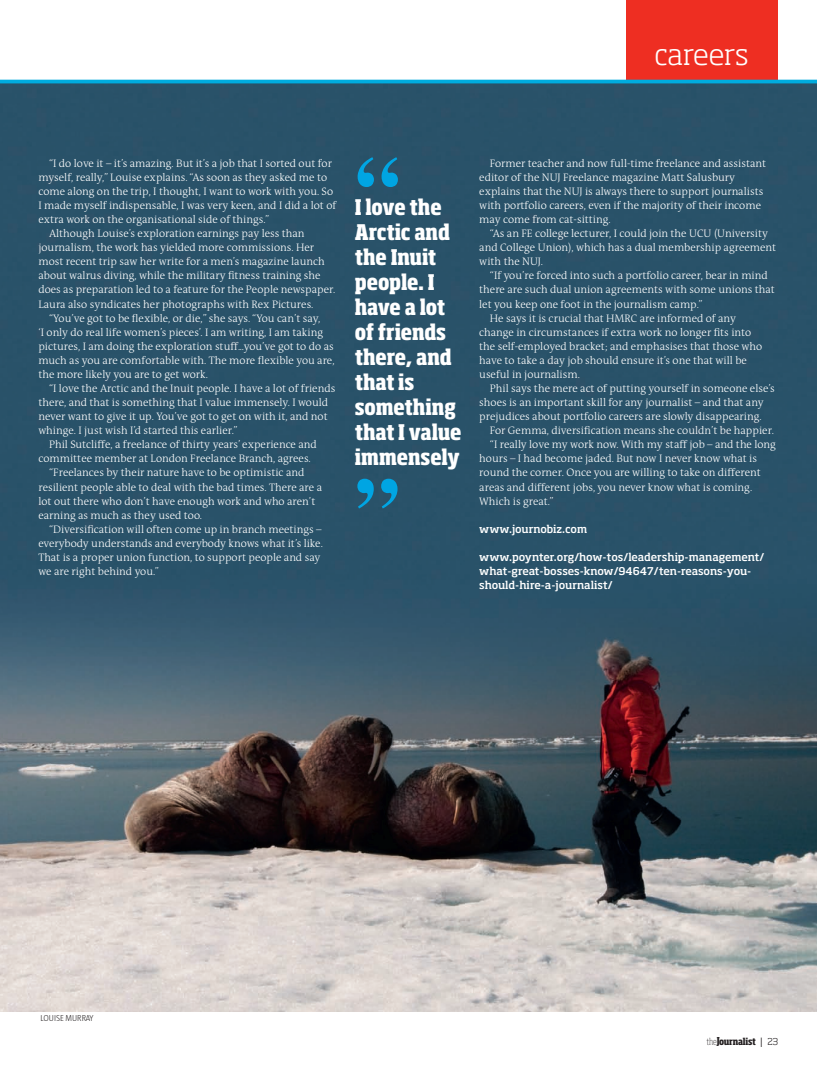
<style>
.page{position:relative;width:817px;height:1065px;background:#fff}
.page>*{position:absolute;margin:0;border:0;box-sizing:border-box;transform-origin:0 0}
.t1{font:700 88.75px "Times";color:#00a5e3}
.t2{font:300 28.75px "Soho Pro";letter-spacing:-.005em;color:#fff}
.t3{font:800 condensed 21.25px/25px "Soho Pro";letter-spacing:-.005em;color:#fff}
.t4{font:300 11px "The Antiqua B3";color:#fff}
.t5{font:500 10.62px/14.1px "Soho Pro";letter-spacing:-.01em;color:#fff}
.t6{font:800 condensed 9.38px "Soho Pro";letter-spacing:-.025em;color:#231f20}
.t7{font:300 8.75px "Taz";color:#231f20}
.s1{font-weight:200}
.s2{font-family:"The Antiqua B6";font-weight:600;font-stretch:normal}
.s3{font-weight:300;font-stretch:normal}
</style>
<div class="page">
<img style="left:0;top:83px;width:816px;height:927px">
<div style="left:625px;top:0;width:152px;height:80px;background:#ee2e22"></div>
<hr style="left:0;top:80px;width:816px;height:3px;background:#00acdf">
<p class="t2" style="left:654px;top:32px;width:96px">careers</p>
<p class="t4" style="left:49px;top:157px;width:284px">“I do love it – it’s amazing. But it’s a job that I sorted out for</p>
<p class="t4" style="left:38px;top:171px;width:290px">myself, really,” Louise explains. “As soon as they asked me to</p>
<p class="t4" style="left:38px;top:185px;width:296px">come along on the trip, I thought, I want to work with you. So</p>
<p class="t4" style="left:38px;top:200px;width:299px">I made myself indispensable, I was very keen, and I did a lot of</p>
<p class="t4" style="left:38px;top:214px;width:232px">extra work on the organisational side of things.”</p>
<p class="t4" style="left:49px;top:228px;width:257px">Although Louise’s exploration earnings pay less than</p>
<p class="t4" style="left:38px;top:242px;width:277px">journalism, the work has yielded more commissions. Her</p>
<p class="t4" style="left:38px;top:256px;width:287px">most recent trip saw her write for a men’s magazine launch</p>
<p class="t4" style="left:38px;top:270px;width:283px">about walrus diving, while the military fitness training she</p>
<p class="t4" style="left:38px;top:284px;width:298px">does as preparation led to a feature for the People newspaper.</p>
<p class="t4" style="left:38px;top:298px;width:276px">Laura also syndicates her photographs with Rex Pictures.</p>
<p class="t4" style="left:49px;top:312px;width:272px">“You’ve got to be flexible, or die,” she says. “You can’t say,</p>
<p class="t4" style="left:38px;top:326px;width:286px">‘I only do real life women’s pieces’. I am writing, I am taking</p>
<p class="t4" style="left:38px;top:340px;width:297px">pictures, I am doing the exploration stuff...you’ve got to do as</p>
<p class="t4" style="left:38px;top:354px;width:297px">much as you are comfortable with. The more flexible you are,</p>
<p class="t4" style="left:38px;top:368px;width:171px">the more likely you are to get work.</p>
<p class="t4" style="left:49px;top:382px;width:287px">“I love the Arctic and the Inuit people. I have a lot of friends</p>
<p class="t4" style="left:38px;top:396px;width:291px">there, and that is something that I value immensely. I would</p>
<p class="t4" style="left:38px;top:411px;width:290px">never want to give it up. You’ve got to get on with it, and not</p>
<p class="t4" style="left:38px;top:425px;width:201px">whinge. I just wish I’d started this earlier.”</p>
<p class="t4" style="left:49px;top:439px;width:269px">Phil Sutcliffe, a freelance of thirty years’ experience and</p>
<p class="t4" style="left:38px;top:453px;width:274px">committee member at London Freelance Branch, agrees.</p>
<p class="t4" style="left:49px;top:467px;width:257px">“Freelances by their nature have to be optimistic and</p>
<p class="t4" style="left:38px;top:481px;width:285px">resilient people able to deal with the bad times. There are a</p>
<p class="t4" style="left:38px;top:495px;width:278px">lot out there who don’t have enough work and who aren’t</p>
<p class="t4" style="left:38px;top:509px;width:165px">earning as much as they used too.</p>
<p class="t4" style="left:49px;top:523px;width:274px">“Diversification will often come up in branch meetings –</p>
<p class="t4" style="left:38px;top:537px;width:286px">everybody understands and everybody knows what it’s like.</p>
<p class="t4" style="left:38px;top:551px;width:283px">That is a proper union function, to support people and say</p>
<p class="t4" style="left:38px;top:565px;width:122px">we are right behind you.”</p>
<p class="t1" style="left:354px;top:103px;width:46px">“</p>
<p class="t3" style="left:354px;top:193px;width:108px">I love the<br>Arctic and the Inuit people. I have a lot of friends there, and that is something that I value immensely</p>
<p class="t1" style="left:354px;top:425px;width:46px">”</p>
<p class="t4" style="left:489px;top:157px;width:277px">Former teacher and now full-time freelance and assistant</p>
<p class="t4" style="left:479px;top:171px;width:257px">editor of the NUJ Freelance magazine Matt Salusbury</p>
<p class="t4" style="left:479px;top:185px;width:285px">explains that the NUJ is always there to support journalists</p>
<p class="t4" style="left:479px;top:200px;width:283px">with portfolio careers, even if the majority of their income</p>
<p class="t4" style="left:479px;top:214px;width:133px">may come from cat-sitting.</p>
<p class="t4" style="left:489px;top:228px;width:279px">“As an FE college lecturer, I could join the UCU (University</p>
<p class="t4" style="left:479px;top:242px;width:298px">and College Union), which has a dual membership agreement</p>
<p class="t4" style="left:479px;top:256px;width:65px">with the NUJ.</p>
<p class="t4" style="left:489px;top:270px;width:279px">“If you’re forced into such a portfolio career, bear in mind</p>
<p class="t4" style="left:479px;top:284px;width:297px">there are such dual union agreements with some unions that</p>
<p class="t4" style="left:479px;top:298px;width:225px">let you keep one foot in the journalism camp.”</p>
<p class="t4" style="left:489px;top:312px;width:247px">He says it is crucial that HMRC are informed of any</p>
<p class="t4" style="left:479px;top:326px;width:273px">change in circumstances if extra work no longer fits into</p>
<p class="t4" style="left:479px;top:340px;width:284px">the self-employed bracket; and emphasises that those who</p>
<p class="t4" style="left:479px;top:354px;width:269px">have to take a day job should ensure it’s one that will be</p>
<p class="t4" style="left:479px;top:368px;width:102px">useful in journalism.</p>
<p class="t4" style="left:489px;top:382px;width:286px">Phil says the mere act of putting yourself in someone else’s</p>
<p class="t4" style="left:479px;top:396px;width:286px">shoes is an important skill for any journalist – and that any</p>
<p class="t4" style="left:479px;top:411px;width:284px">prejudices about portfolio careers are slowly disappearing.</p>
<p class="t4" style="left:489px;top:425px;width:285px">For Gemma, diversification means she couldn’t be happier.</p>
<p class="t4" style="left:489px;top:439px;width:287px">“I really love my work now. With my staff job – and the long</p>
<p class="t4" style="left:479px;top:453px;width:279px">hours – I had become jaded. But now I never know what is</p>
<p class="t4" style="left:479px;top:467px;width:283px">round the corner. Once you are willing to take on different</p>
<p class="t4" style="left:479px;top:481px;width:274px">areas and different jobs, you never know what is coming.</p>
<p class="t4" style="left:479px;top:495px;width:76px">Which is great.”</p>
<p class="t5" style="left:479px;top:521px;width:109px">www.journobiz.com</p>
<p class="t5" style="left:479px;top:549px;width:286px">www.poynter.org/how-tos/leadership-management/ what-great-bosses-know/94647/ten-reasons-you&shy;should-hire-a-journalist/</p>
<p class="t7" style="left:41px;top:1013px;width:54px">LOUISE MURRAY</p>
<p class="t6" style="left:706px;top:1034px;width:73px"><span class="s1">the</span>Journalist <span class="s2">|</span> <span class="s3">23</span></p>
</div>
